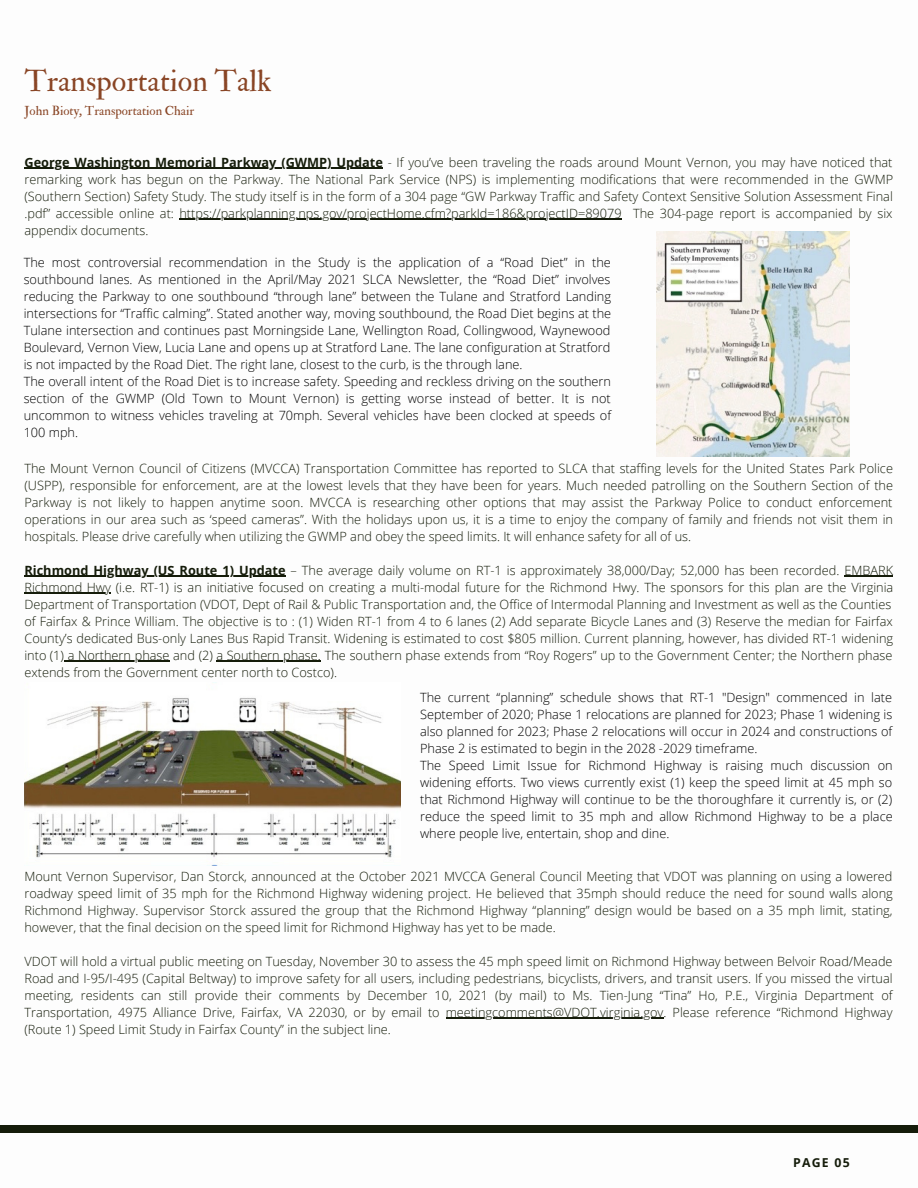
<style>
.page{position:relative;width:918px;height:1188px;background:#fff}
.page>*{position:absolute;margin:0;border:0;box-sizing:border-box;transform-origin:0 0}
.t1{font:30.3px "IM FELL Double Pica Roman";color:#894525}
.t2{font:300 12.75px/17px "Open Sans";color:#151c0a;text-align:justify}
.t3{font:300 12.75px/17px "Open Sans";color:#000;text-align:justify}
.t4{font:12.75px "IM FELL Double Pica Roman";color:#894525}
.t5{font:700 12.3px "Open Sans";letter-spacing:.1em;color:#151c0a}
.s1{font-weight:700}
</style>
<div class="page">
<div style="left:0;top:1126px;width:918px;height:7px;background:#151c0a"></div>
<hr style="left:24px;top:168px;width:359px;height:1px;background:#151c0a">
<hr style="left:179px;top:219px;width:443px;height:1px;background:#151c0a">
<hr style="left:24px;top:576px;width:262px;height:1px;background:#151c0a">
<hr style="left:845px;top:576px;width:48px;height:1px;background:#151c0a">
<hr style="left:24px;top:593px;width:87px;height:1px;background:#151c0a">
<hr style="left:64px;top:661px;width:106px;height:1px;background:#151c0a">
<hr style="left:217px;top:661px;width:104px;height:1px;background:#151c0a">
<hr style="left:446px;top:1018px;width:218px;height:1px;background:#151c0a">
<img style="left:24px;top:698px;width:376px;height:167px">
<img style="left:656px;top:232px;width:194px;height:225px">
<p class="t1" style="left:24px;top:63px;width:249px">Transportation Talk</p>
<p class="t4" style="left:24px;top:103px;width:171px">John Bioty, Transportation Chair</p>
<p class="t2" style="left:24px;top:153px;width:870px"><span class="s1">George Washington Memorial Parkway (GWMP) Update</span> - If you’ve been traveling the roads around Mount Vernon, you may have noticed that remarking work has begun on the Parkway. The National Park Service (NPS) is implementing modifications that were recommended in the GWMP (Southern Section) Safety Study. The study itself is in the form of a 304 page “GW Parkway Traffic and Safety Context Sensitive Solution Assessment Final .pdf” accessible online at: https://parkplanning.nps.gov/projectHome.cfm?parkId=186&amp;projectID=89079 The 304-page report is accompanied by six appendix documents.</p>
<p class="t3" style="left:24px;top:253px;width:589px">The most controversial recommendation in the Study is the application of a “Road Diet” in the southbound lanes. As mentioned in the April/May 2021 SLCA Newsletter, the “Road Diet” involves reducing the Parkway to one southbound “through lane” between the Tulane and Stratford Landing intersections for “Traffic calming”. Stated another way, moving southbound, the Road Diet begins at the Tulane intersection and continues past Morningside Lane, Wellington Road, Collingwood, Waynewood Boulevard, Vernon View, Lucia Lane and opens up at Stratford Lane. The lane configuration at Stratford is not impacted by the Road Diet. The right lane, closest to the curb, is the through lane.</p>
<p class="t3" style="left:24px;top:372px;width:589px">The overall intent of the Road Diet is to increase safety. Speeding and reckless driving on the southern section of the GWMP (Old Town to Mount Vernon) is getting worse instead of better. It is not uncommon to witness vehicles traveling at 70mph. Several vehicles have been clocked at speeds of 100 mph.</p>
<p class="t2" style="left:24px;top:459px;width:870px">The Mount Vernon Council of Citizens (MVCCA) Transportation Committee has reported to SLCA that staffing levels for the United States Park Police (USPP), responsible for enforcement, are at the lowest levels that they have been for years. Much needed patrolling on the Southern Section of the Parkway is not likely to happen anytime soon. MVCCA is researching other options that may assist the Parkway Police to conduct enforcement operations in our area such as ‘speed cameras”. With the holidays upon us, it is a time to enjoy the company of family and friends not visit them in hospitals. Please drive carefully when utilizing the GWMP and obey the speed limits. It will enhance safety for all of us.</p>
<p class="t2" style="left:24px;top:561px;width:870px;text-align:left"><span class="s1">Richmond Highway (US Route 1) Update</span> – The average daily volume on RT-1 is approximately 38,000/Day; 52,000 has been recorded. EMBARK Richmond Hwy (i.e. RT-1) is an initiative focused on creating a multi-modal future for the Richmond Hwy. The sponsors for this plan are the Virginia Department of Transportation (VDOT, Dept of Rail &amp; Public Transportation and, the Office of Intermodal Planning and Investment as well as the Counties of Fairfax &amp; Prince William. The objective is to : (1) Widen RT-1 from 4 to 6 lanes (2) Add separate Bicycle Lanes and (3) Reserve the median for Fairfax County’s dedicated Bus-only Lanes Bus Rapid Transit. Widening is estimated to cost $805 million. Current planning, however, has divided RT-1 widening into (1) a Northern phase and (2) a Southern phase. The southern phase extends from “Roy Rogers” up to the Government Center; the Northern phase extends from the Government center north to Costco).</p>
<p class="t3" style="left:420px;top:688px;width:474px">The current “planning” schedule shows that RT-1 "Design" commenced in late September of 2020; Phase 1 relocations are planned for 2023; Phase 1 widening is also planned for 2023; Phase 2 relocations will occur in 2024 and constructions of Phase 2 is estimated to begin in the 2028 -2029 timeframe.</p>
<p class="t3" style="left:420px;top:756px;width:474px">The Speed Limit Issue for Richmond Highway is raising much discussion on widening efforts. Two views currently exist (1) keep the speed limit at 45 mph so that Richmond Highway will continue to be the thoroughfare it currently is, or (2) reduce the speed limit to 35 mph and allow Richmond Highway to be a place where people live, entertain, shop and dine.</p>
<p class="t2" style="left:24px;top:867px;width:870px">Mount Vernon Supervisor, Dan Storck, announced at the October 2021 MVCCA General Council Meeting that VDOT was planning on using a lowered roadway speed limit of 35 mph for the Richmond Highway widening project. He believed that 35mph should reduce the need for sound walls along Richmond Highway. Supervisor Storck assured the group that the Richmond Highway “planning” design would be based on a 35 mph limit, stating, however, that the final decision on the speed limit for Richmond Highway has yet to be made.</p>
<p class="t2" style="left:24px;top:952px;width:870px">VDOT will hold a virtual public meeting on Tuesday, November 30 to assess the 45 mph speed limit on Richmond Highway between Belvoir Road/Meade Road and I-95/I-495 (Capital Beltway) to improve safety for all users, including pedestrians, bicyclists, drivers, and transit users. If you missed the virtual meeting, residents can still provide their comments by December 10, 2021 (by mail) to Ms. Tien-Jung “Tina” Ho, P.E., Virginia Department of Transportation, 4975 Alliance Drive, Fairfax, VA 22030, or by email to meetingcomments@VDOT.virginia.gov. Please reference “Richmond Highway (Route 1) Speed Limit Study in Fairfax County” in the subject line.</p>
<p class="t5" style="left:793px;top:1153px;width:58px">PAGE 05</p>
</div>
